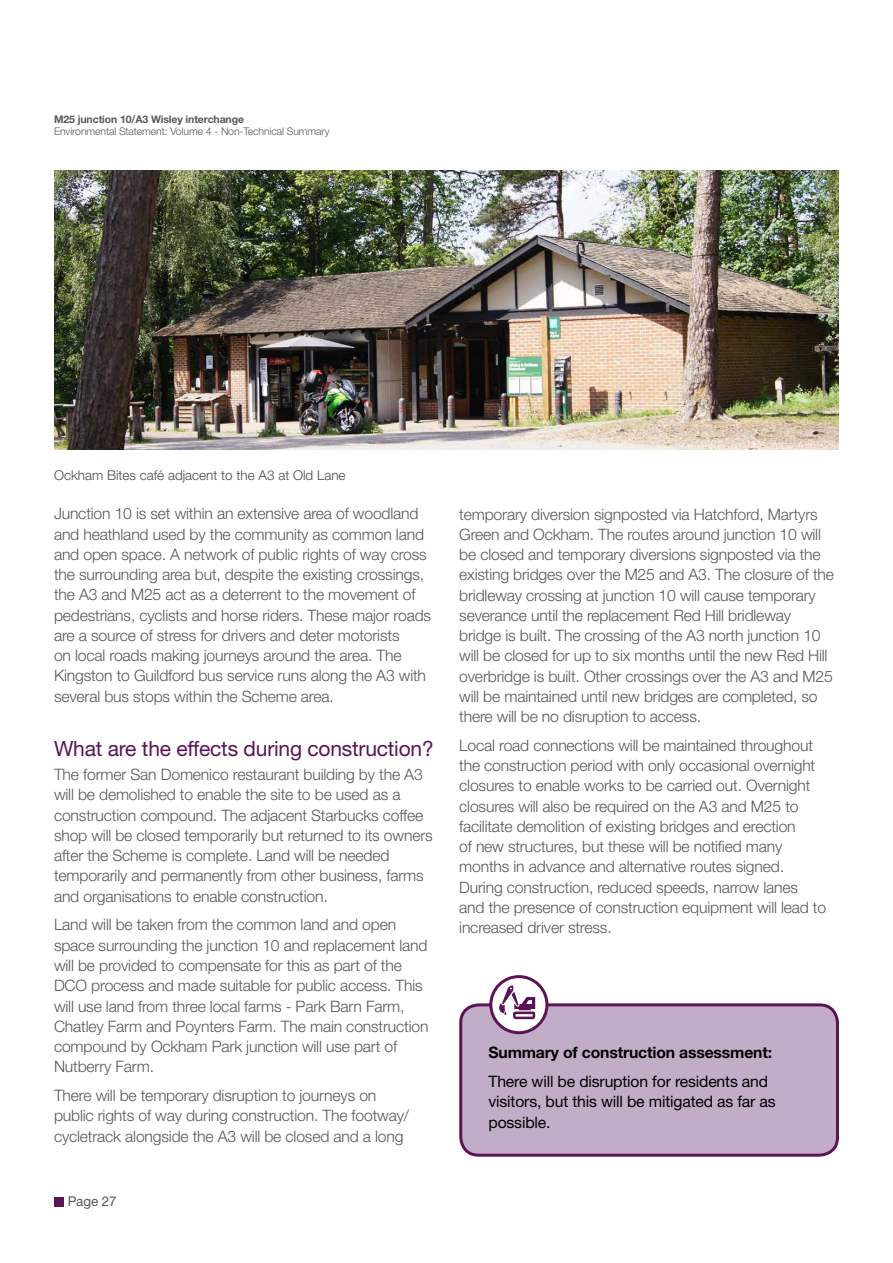
<style>
.page{position:relative;width:893px;height:1263px;background:#fff}
.page>*{position:absolute;margin:0;border:0;box-sizing:border-box;transform-origin:0 0}
.t1{font:21px "Helvetica Neue LT Std";letter-spacing:-.01em;color:#5b1356}
.t2{font:300 15.75px/20.2px "Helvetica Neue LT Std";letter-spacing:-.01em;color:#575756}
.t3{font:15.75px/20.2px "Helvetica Neue LT Std";letter-spacing:-.01em;color:#000}
.t4{font:700 15.75px "Helvetica Neue LT Std";letter-spacing:-.01em;color:#000}
.t5{font:300 13.5px "Helvetica Neue LT Std";color:#4a4a49}
.t6{font:13.5px "Helvetica Neue LT Std";letter-spacing:-.01em;color:#575756}
.t7{font:300 10.5px "Helvetica Neue LT Std";letter-spacing:-.01em;color:#575756}
.t8{font:700 10.5px "Helvetica Neue LT Std";letter-spacing:-.01em;color:#575756}
</style>
<div class="page">
<div style="left:54px;top:1197px;width:10px;height:9px;background:#5b1356"></div>
<div style="left:461px;top:1005px;width:376px;height:150px;background:#c2adc8;border-radius:18px"></div>
<div style="left:459px;top:1003px;width:380px;height:154px;border:3px solid #5b1356;border-radius:18px"></div>
<svg style="left:491px;top:976px;width:56px;height:57px"></svg>
<div style="left:489px;top:975px;width:59px;height:59px;border:3px solid #5b1356;border-radius:50%"></div>
<svg style="left:499px;top:985px;width:36px;height:34px"></svg>
<img style="left:54px;top:170px;width:785px;height:280px">
<p class="t8" style="left:54px;top:113px;width:192px">M25 junction 10/A3 Wisley interchange</p>
<p class="t7" style="left:54px;top:125px;width:277px">Environmental Statement: Volume 4 - Non-Technical Summary</p>
<p class="t5" style="left:54px;top:467px;width:293px">Ockham Bites café adjacent to the A3 at Old Lane</p>
<p class="t2" style="left:54px;top:503px;width:379px">Junction 10 is set within an extensive area of woodland and heathland used by the community as common land and open space. A network of public rights of way cross the surrounding area but, despite the existing crossings, the A3 and M25 act as a deterrent to the movement of pedestrians, cyclists and horse riders. These major roads are a source of stress for drivers and deter motorists<br>on local roads making journeys around the area. The Kingston to Guildford bus service runs along the A3 with several bus stops within the Scheme area.</p>
<h1 class="t1" style="left:54px;top:735px;width:381px">What are the effects during construction?</h1>
<p class="t2" style="left:54px;top:764px;width:380px">The former San Domenico restaurant building by the A3 will be demolished to enable the site to be used as a construction compound. The adjacent Starbucks coffee shop will be closed temporarily but returned to its owners after the Scheme is complete. Land will be needed temporarily and permanently from other business, farms and organisations to enable construction.</p>
<p class="t2" style="left:54px;top:914px;width:376px">Land will be taken from the common land and open space surrounding the junction 10 and replacement land will be provided to compensate for this as part of the DCO process and made suitable for public access. This will use land from three local farms - Park Barn Farm, Chatley Farm and Poynters Farm. The main construction compound by Ockham Park junction will use part of Nutberry Farm.</p>
<p class="t2" style="left:54px;top:1085px;width:357px">There will be temporary disruption to journeys on public rights of way during construction. The footway/ cycletrack alongside the A3 will be closed and a long</p>
<p class="t6" style="left:68px;top:1193px;width:50px">Page 27</p>
<p class="t2" style="left:459px;top:503px;width:376px">temporary diversion signposted via Hatchford, Martyrs Green and Ockham. The routes around junction 10 will be closed and temporary diversions signposted via the existing bridges over the M25 and A3. The closure of the bridleway crossing at junction 10 will cause temporary severance until the replacement Red Hill bridleway bridge is built. The crossing of the A3 north junction 10 will be closed for up to six months until the new Red Hill overbridge is built. Other crossings over the A3 and M25 will be maintained until new bridges are completed, so there will be no disruption to access.</p>
<p class="t2" style="left:459px;top:735px;width:368px">Local road connections will be maintained throughout the construction period with only occasional overnight closures to enable works to be carried out. Overnight closures will also be required on the A3 and M25 to facilitate demolition of existing bridges and erection<br>of new structures, but these will be notified many months in advance and alternative routes signed.<br>During construction, reduced speeds, narrow lanes and the presence of construction equipment will lead to increased driver stress.</p>
<p class="t4" style="left:488px;top:1043px;width:285px">Summary of construction assessment:</p>
<p class="t3" style="left:488px;top:1071px;width:289px">There will be disruption for residents and visitors, but this will be mitigated as far as possible.</p>
</div>
